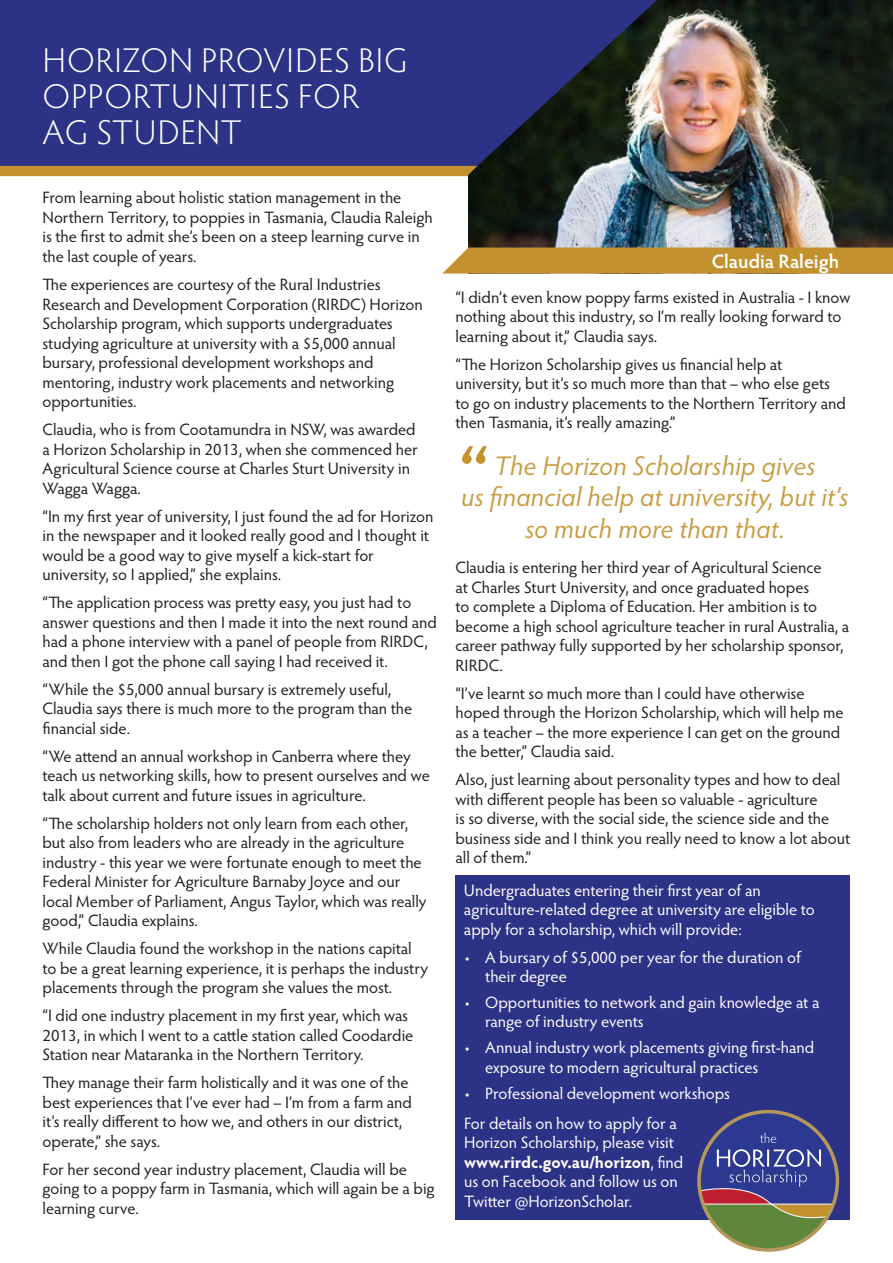
<style>
.page{position:relative;width:893px;height:1263px;background:#fff}
.page>*{position:absolute;margin:0;border:0;box-sizing:border-box;transform-origin:0 0}
.t1{font:300 34.5px/36px "Hypatia Sans Pro";letter-spacing:.03em;color:#fff}
.paragraph{font:italic 27px/31.5px "Hypatia Sans Pro";letter-spacing:.01em;color:#c79b3f;text-align:center}
.t2{font:600 19.5px "Hypatia Sans Pro";color:#fff}
.paragraph-2{font:16.5px/19.5px "Hypatia Sans Pro";color:#241f1f}
.endy_para{font:16.5px/19.5px "Hypatia Sans Pro";color:#fff}
.s1{font-weight:700}
</style>
<div class="page">
<div style="left:455px;top:876px;width:395px;height:344px;background:#2c3285"></div>
<img style="left:468px;top:0;width:425px;height:247px">
<svg style="left:0;top:0;width:657px;height:176px;background:#2c3378"></svg>
<div style="left:0;top:166px;width:477px;height:10px;background:#c3922e"></div>
<svg style="left:442px;top:247px;width:451px;height:27px;background:#c29437"></svg>
<svg style="left:697px;top:1110px;width:142px;height:142px"></svg>
<svg style="left:462px;top:446px;width:25px;height:18px"></svg>
<h1 class="t1" style="left:43px;top:41px;width:366px">HORIZON PROVIDES BIG<br>OPPORTUNITIES FOR<br>AG STUDENT</h1>
<p class="paragraph-2" style="left:43px;top:188px;width:392px">From learning about holistic station management in the Northern Territory, to poppies in Tasmania, Claudia Raleigh is the first to admit she’s been on a steep learning curve in the last couple of years.</p>
<p class="paragraph-2" style="left:43px;top:274px;width:382px">The experiences are courtesy of the Rural Industries Research and Development Corporation (RIRDC) Horizon Scholarship program, which supports undergraduates studying agriculture at university with a $5,000 annual bursary, professional development workshops and mentoring, industry work placements and networking opportunities.</p>
<p class="paragraph-2" style="left:43px;top:419px;width:377px">Claudia, who is from Cootamundra in NSW, was awarded a Horizon Scholarship in 2013, when she commenced her Agricultural Science course at Charles Sturt University in Wagga Wagga.</p>
<p class="paragraph-2" style="left:43px;top:506px;width:392px">“In my first year of university, I just found the ad for Horizon in the newspaper and it looked really good and I thought it would be a good way to give myself a kick-start for university, so I applied,” she explains.</p>
<p class="paragraph-2" style="left:43px;top:592px;width:396px">“The application process was pretty easy, you just had to answer questions and then I made it into the next round and had a phone interview with a panel of people from RIRDC, and then I got the phone call saying I had received it.</p>
<p class="paragraph-2" style="left:43px;top:679px;width:371px">“While the $5,000 annual bursary is extremely useful,<br>Claudia says there is much more to the program than the financial side.</p>
<p class="paragraph-2" style="left:43px;top:746px;width:389px">“We attend an annual workshop in Canberra where they teach us networking skills, how to present ourselves and we talk about current and future issues in agriculture.</p>
<p class="paragraph-2" style="left:43px;top:813px;width:385px">“The scholarship holders not only learn from each other, but also from leaders who are already in the agriculture industry - this year we were fortunate enough to meet the Federal Minister for Agriculture Barnaby Joyce and our local Member of Parliament, Angus Taylor, which was really good,” Claudia explains.</p>
<p class="paragraph-2" style="left:43px;top:938px;width:387px">While Claudia found the workshop in the nations capital to be a great learning experience, it is perhaps the industry placements through the program she values the most.</p>
<p class="paragraph-2" style="left:43px;top:1005px;width:372px">“I did one industry placement in my first year, which was<br>2013, in which I went to a cattle station called Coodardie<br>Station near Mataranka in the Northern Territory.</p>
<p class="paragraph-2" style="left:43px;top:1072px;width:371px">They manage their farm holistically and it was one of the best experiences that I’ve ever had – I’m from a farm and it’s really different to how we, and others in our district, operate,” she says.</p>
<p class="paragraph-2" style="left:43px;top:1159px;width:394px">For her second year industry placement, Claudia will be going to a poppy farm in Tasmania, which will again be a big learning curve.</p>
<p class="t2" style="left:712px;top:248px;width:129px">Claudia Raleigh</p>
<p class="paragraph-2" style="left:455px;top:287px;width:396px">“I didn’t even know poppy farms existed in Australia - I know nothing about this industry, so I’m really looking forward to learning about it,” Claudia says.</p>
<p class="paragraph-2" style="left:455px;top:354px;width:392px">“The Horizon Scholarship gives us financial help at university, but it’s so much more than that – who else gets to go on industry placements to the Northern Territory and then Tasmania, it’s really amazing.”</p>
<p class="paragraph" style="left:461px;top:449px;width:389px">The Horizon Scholarship gives<br>us financial help at university, but it’s so much more than that.</p>
<p class="paragraph-2" style="left:455px;top:557px;width:395px">Claudia is entering her third year of Agricultural Science<br>at Charles Sturt University, and once graduated hopes<br>to complete a Diploma of Education. Her ambition is to become a high school agriculture teacher in rural Australia, a career pathway fully supported by her scholarship sponsor, RIRDC.</p>
<p class="paragraph-2" style="left:455px;top:683px;width:390px">“I’ve learnt so much more than I could have otherwise hoped through the Horizon Scholarship, which will help me as a teacher – the more experience I can get on the ground the better,” Claudia said.</p>
<p class="paragraph-2" style="left:455px;top:769px;width:396px">Also, just learning about personality types and how to deal with different people has been so valuable - agriculture<br>is so diverse, with the social side, the science side and the business side and I think you really need to know a lot about all of them.”</p>
<p class="endy_para" style="left:464px;top:880px;width:352px">Undergraduates entering their first year of an agriculture-related degree at university are eligible to apply for a scholarship, which will provide:</p>
<p class="endy_para" style="left:485px;top:947px;width:317px;text-indent:-21px">• A bursary of $5,000 per year for the duration of their degree</p>
<p class="endy_para" style="left:485px;top:992px;width:336px;text-indent:-21px">• Opportunities to network and gain knowledge at a range of industry events</p>
<p class="endy_para" style="left:485px;top:1037px;width:330px;text-indent:-21px">• Annual industry work placements giving first-hand exposure to modern agricultural practices</p>
<p class="endy_para" style="left:464px;top:1083px;width:268px">• Professional development workshops</p>
<p class="endy_para" style="left:464px;top:1113px;width:221px">For details on how to apply for a<br>Horizon Scholarship, please visit <span class="s1">www.rirdc.gov.au/horizon</span>, find us on Facebook and follow us on<br>Twitter @HorizonScholar.</p>
</div>
